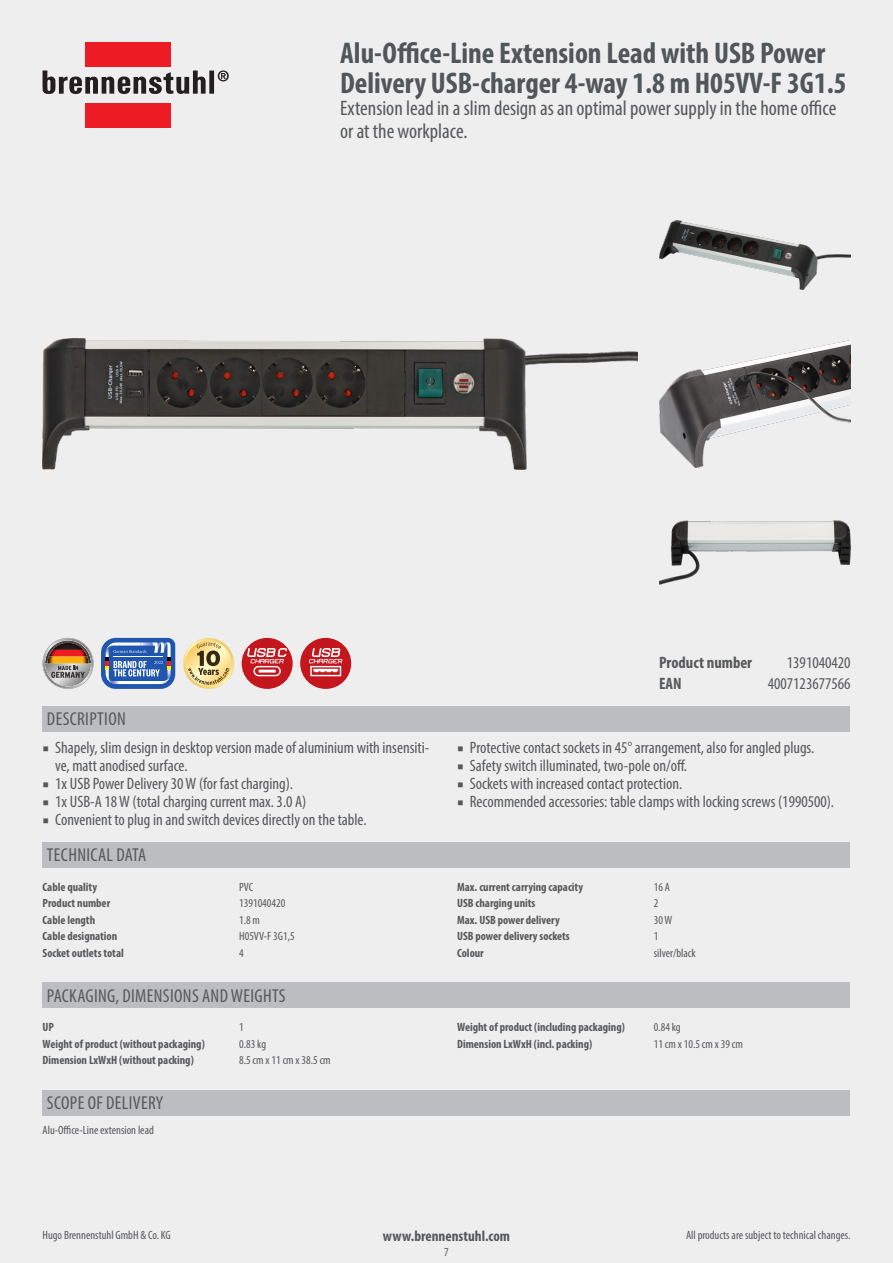
<style>
.page{position:relative;width:893px;height:1263px;background:#eeeeef}
.page>*{position:absolute;margin:0;border:0;box-sizing:border-box;transform-origin:0 0}
.t1{font:700 condensed 30px/30px "Myriad Pro";color:#515659}
.subtitle{font:condensed 21px/22.5px "Myriad Pro";color:#57585a}
.table_headline{font:condensed 18.75px "Myriad Pro";letter-spacing:.02em;color:#57585a}
.header_value{font:condensed 16.5px/18px "Myriad Pro";color:#57585a}
.header_key{font:700 condensed 16.5px "Myriad Pro";color:#57585a}
.footer_middle{font:700 condensed 15px "Myriad Pro";color:#57585a}
.techdata_key{font:700 condensed 12px "Myriad Pro";color:#57585a}
.techdata_value{font:condensed 12px "Myriad Pro";color:#57585a}
.footer_right{font:condensed 12px "Myriad Pro";color:#57585a}
.scope_of_delivery{font:condensed 12px "Myriad Pro";color:#57585a}
.footer_left{font:condensed 12px "Myriad Pro";color:#57585a}
.pageno{font:condensed 12px "Myriad Pro";color:#57585a}
.s1{font-family:"Minion Pro";font-stretch:normal}
</style>
<div class="page">
<img style="left:43px;top:339px;width:595px;height:130px">
<div style="left:85px;top:43px;width:86px;height:24px;background:#ed1c24"></div>
<div style="left:85px;top:103px;width:86px;height:25px;background:#ed1c24"></div>
<div style="left:209px;top:71px;width:5px;height:23px;background:#231f20"></div>
<svg style="left:43px;top:70px;width:163px;height:24px"></svg>
<svg style="left:218px;top:70px;width:11px;height:11px"></svg>
<img style="left:659px;top:220px;width:191px;height:70px">
<img style="left:659px;top:340px;width:191px;height:128px">
<img style="left:659px;top:521px;width:191px;height:64px">
<svg style="left:43px;top:638px;width:51px;height:51px"></svg>
<svg style="left:101px;top:638px;width:74px;height:51px;background:#5e81be"></svg>
<svg style="left:183px;top:638px;width:51px;height:51px"></svg>
<div style="left:242px;top:638px;width:51px;height:51px;background:#c4161d;border-radius:50%"></div>
<div style="left:253px;top:666px;width:28px;height:10px;border:1px solid #fff;border-radius:4px"></div>
<svg style="left:259px;top:670px;width:17px;height:2px"></svg>
<svg style="left:247px;top:648px;width:40px;height:15px"></svg>
<svg style="left:300px;top:638px;width:51px;height:51px"></svg>
<div style="left:310px;top:666px;width:31px;height:10px;border:1px solid #fff"></div>
<hr style="left:313px;top:669px;width:25px;height:2px;background:#fff">
<svg style="left:315px;top:671px;width:22px;height:1px"></svg>
<svg style="left:309px;top:648px;width:34px;height:15px"></svg>
<div style="left:43px;top:706px;width:807px;height:25px;background:#bcbdc0"></div>
<div style="left:43px;top:842px;width:807px;height:26px;background:#bcbdc0"></div>
<div style="left:43px;top:982px;width:807px;height:26px;background:#bcbdc0"></div>
<div style="left:43px;top:1090px;width:807px;height:25px;background:#bcbdc0"></div>
<p class="t1" style="left:340px;top:37px;width:508px">Alu-Office-Line Extension Lead with USB Power<br>Delivery USB-charger 4-way 1.8 m H05VV-F 3G1.5</p>
<p class="subtitle" style="left:340px;top:97px;width:498px">Extension lead in a slim design as an optimal power supply in the home office or at the workplace.</p>
<p class="table_headline" style="left:47px;top:707px;width:80px">DESCRIPTION</p>
<p class="header_value" style="left:55px;top:738px;width:376px;text-indent:-13px"><span class="s1">■</span> Shapely, slim design in desktop version made of aluminium with insensiti&shy;ve, matt anodised surface.</p>
<p class="header_value" style="left:43px;top:774px;width:252px"><span class="s1">■</span> 1x USB Power Delivery 30 W (for fast charging).</p>
<p class="header_value" style="left:43px;top:792px;width:265px"><span class="s1">■</span> 1x USB-A 18 W (total charging current max. 3.0 A)</p>
<p class="header_value" style="left:43px;top:810px;width:326px"><span class="s1">■</span> Convenient to plug in and switch devices directly on the table.</p>
<p class="table_headline" style="left:47px;top:844px;width:101px">TECHNICAL DATA</p>
<p class="techdata_key" style="left:43px;top:879px;width:56px">Cable quality</p>
<p class="techdata_value" style="left:239px;top:879px;width:16px">PVC</p>
<p class="techdata_key" style="left:43px;top:896px;width:69px">Product number</p>
<p class="techdata_value" style="left:239px;top:896px;width:48px">1391040420</p>
<p class="techdata_key" style="left:43px;top:912px;width:54px">Cable length</p>
<p class="techdata_value" style="left:239px;top:913px;width:22px">1.8 m</p>
<p class="techdata_key" style="left:43px;top:929px;width:76px">Cable designation</p>
<p class="techdata_value" style="left:239px;top:929px;width:57px">H05VV-F 3G1,5</p>
<p class="techdata_key" style="left:43px;top:945px;width:83px">Socket outlets total</p>
<p class="techdata_value" style="left:239px;top:946px;width:6px">4</p>
<p class="table_headline" style="left:47px;top:984px;width:240px">PACKAGING, DIMENSIONS AND WEIGHTS</p>
<p class="techdata_key" style="left:43px;top:1019px;width:13px">UP</p>
<p class="techdata_value" style="left:239px;top:1020px;width:6px">1</p>
<p class="techdata_key" style="left:43px;top:1036px;width:164px">Weight of product (without packaging)</p>
<p class="techdata_value" style="left:239px;top:1036px;width:28px">0.83 kg</p>
<p class="techdata_key" style="left:43px;top:1053px;width:153px">Dimension LxWxH (without packing)</p>
<p class="techdata_value" style="left:239px;top:1053px;width:93px">8.5 cm x 11 cm x 38.5 cm</p>
<p class="table_headline" style="left:47px;top:1091px;width:118px">SCOPE OF DELIVERY</p>
<p class="scope_of_delivery" style="left:43px;top:1123px;width:113px">Alu-Office-Line extension lead</p>
<p class="header_key" style="left:659px;top:652px;width:95px">Product number</p>
<p class="header_value" style="left:787px;top:653px;width:65px">1391040420</p>
<p class="header_key" style="left:659px;top:673px;width:24px">EAN</p>
<p class="header_value" style="left:768px;top:674px;width:84px">4007123677566</p>
<p class="header_value" style="left:457px;top:738px;width:359px"><span class="s1">■</span> Protective contact sockets in 45° arrangement, also for angled plugs.</p>
<p class="header_value" style="left:457px;top:756px;width:231px"><span class="s1">■</span> Safety switch illuminated, two-pole on/off.</p>
<p class="header_value" style="left:457px;top:774px;width:227px"><span class="s1">■</span> Sockets with increased contact protection.</p>
<p class="header_value" style="left:457px;top:792px;width:379px"><span class="s1">■</span> Recommended accessories: table clamps with locking screws (1990500).</p>
<p class="techdata_key" style="left:457px;top:879px;width:127px">Max. current carrying capacity</p>
<p class="techdata_value" style="left:654px;top:879px;width:18px">16 A</p>
<p class="techdata_key" style="left:457px;top:896px;width:80px">USB charging units</p>
<p class="techdata_value" style="left:654px;top:896px;width:6px">2</p>
<p class="techdata_key" style="left:457px;top:912px;width:104px">Max. USB power delivery</p>
<p class="techdata_value" style="left:654px;top:913px;width:20px">30 W</p>
<p class="techdata_key" style="left:457px;top:929px;width:114px">USB power delivery sockets</p>
<p class="techdata_value" style="left:654px;top:929px;width:6px">1</p>
<p class="techdata_key" style="left:457px;top:945px;width:28px">Colour</p>
<p class="techdata_value" style="left:654px;top:946px;width:43px">silver/black</p>
<p class="techdata_key" style="left:457px;top:1019px;width:169px">Weight of product (including packaging)</p>
<p class="techdata_value" style="left:654px;top:1020px;width:28px">0.84 kg</p>
<p class="techdata_key" style="left:457px;top:1036px;width:137px">Dimension LxWxH (incl. packing)</p>
<p class="techdata_value" style="left:654px;top:1036px;width:91px">11 cm x 10.5 cm x 39 cm</p>
<p class="footer_middle" style="left:383px;top:1227px;width:129px">www.brennenstuhl.com</p>
<p class="pageno" style="left:444px;top:1245px;width:6px">7</p>
<p class="footer_left" style="left:43px;top:1228px;width:130px">Hugo Brennenstuhl GmbH &amp; Co. KG</p>
<p class="footer_right" style="left:686px;top:1228px;width:166px">All products are subject to technical changes.</p>
</div>
